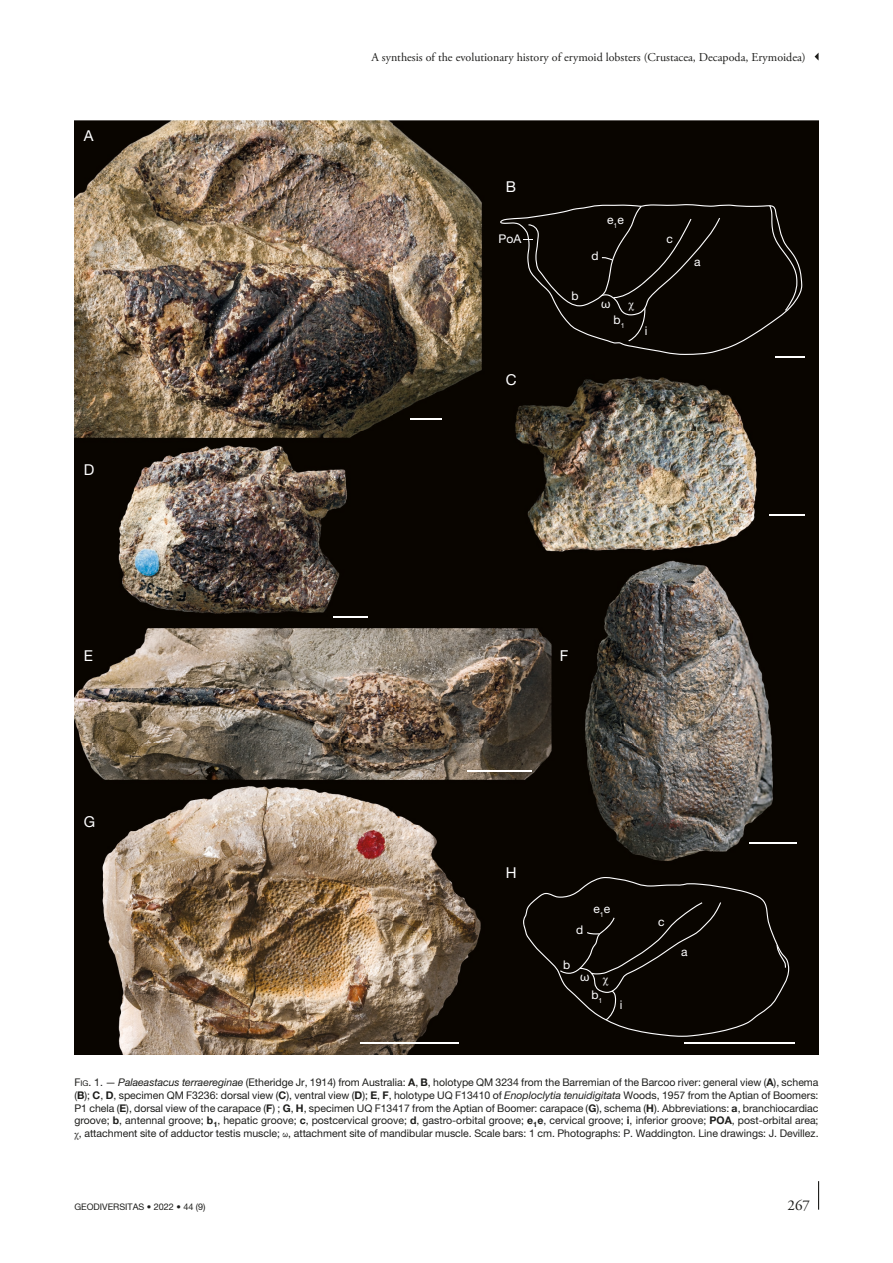
<style>
.page{position:relative;width:893px;height:1263px;background:#fff}
.page>*{position:absolute;margin:0;border:0;box-sizing:border-box;transform-origin:0 0}
.t1{font:15px "Helvetica Neue";color:#fff}
.t2{font:15px "Adobe Garamond Pro";color:#1d1d1b}
.t3{font:12px "Adobe Garamond Pro";color:#1d1d1b}
.t4{font:12px "Helvetica Neue";color:#fff}
.t5{font:12px "Arial";color:#fff}
.t6{font:12px "Times New Roman";color:#fff}
.t7{font:10.5px/12.8px "Helvetica Neue";color:#1d1d1b;text-align:justify}
.t8{font:9px "Helvetica Neue";color:#1d1d1b}
.s1{font-family:"Times New Roman"}
.s2{font-style:inherit}
.s3{font-size:7.8px}
.s4{font-style:italic}
.s5{font-weight:700}
.s6{font-family:"Garamond Premr Pro"}
</style>
<div class="page">
<svg style="left:818px;top:1181px;width:1px;height:29px"></svg>
<svg style="left:815px;top:53px;width:4px;height:8px"></svg>
<img style="left:74px;top:121px;width:745px;height:934px">
<div style="left:500px;top:204px;width:302px;height:151px;background:#090500"></div>
<svg style="left:769px;top:205px;width:28px;height:106px"></svg>
<div style="left:523px;top:877px;width:266px;height:160px;background:#090500"></div>
<hr style="left:410px;top:418px;width:31px;height:1px;background:#fff">
<hr style="left:775px;top:356px;width:29px;height:2px;background:#fff">
<div style="left:523px;top:206px;width:197px;height:135px;background:#090500"></div>
<hr style="left:333px;top:616px;width:35px;height:2px;background:#fff">
<hr style="left:749px;top:842px;width:48px;height:2px;background:#fff">
<hr style="left:467px;top:770px;width:65px;height:2px;background:#fff">
<hr style="left:769px;top:514px;width:35px;height:2px;background:#fff">
<hr style="left:361px;top:1042px;width:98px;height:2px;background:#fff">
<hr style="left:684px;top:1042px;width:110px;height:2px;background:#fff">
<p class="t1" style="left:84px;top:127px;width:11px">A</p>
<p class="t1" style="left:84px;top:461px;width:12px">D</p>
<p class="t3" style="left:371px;top:50px;width:436px">A synthesis of the evolutionary history of erymoid lobsters (Crustacea, Decapoda, Erymoidea)</p>
<p class="t1" style="left:506px;top:178px;width:12px">B</p>
<p class="t4" style="left:498px;top:231px;width:24px">PoA</p>
<p class="t1" style="left:506px;top:371px;width:12px">C</p>
<p class="t4" style="left:572px;top:289px;width:9px">b</p>
<p class="t4" style="left:592px;top:248px;width:9px">d</p>
<p class="t4" style="left:607px;top:213px;width:18px">e<sub>1</sub>e</p>
<p class="t5" style="left:601px;top:295px;width:11px">ω</p>
<p class="t6" style="left:629px;top:296px;width:7px">χ</p>
<p class="t4" style="left:614px;top:313px;width:12px">b<sub>1</sub></p>
<p class="t4" style="left:645px;top:324px;width:4px">i</p>
<p class="t4" style="left:667px;top:231px;width:8px">c</p>
<p class="t4" style="left:694px;top:255px;width:8px">a</p>
<p class="t1" style="left:84px;top:647px;width:11px">E</p>
<p class="t1" style="left:560px;top:647px;width:10px">F</p>
<p class="t1" style="left:84px;top:813px;width:13px">G</p>
<p class="t1" style="left:506px;top:863px;width:12px">H</p>
<p class="t4" style="left:576px;top:922px;width:9px">d</p>
<p class="t4" style="left:563px;top:958px;width:9px">b</p>
<p class="t4" style="left:593px;top:902px;width:18px">e<sub>1</sub>e</p>
<p class="t5" style="left:580px;top:968px;width:30px">ω <span class="s1">χ</span></p>
<p class="t4" style="left:591px;top:988px;width:13px">b<sub>1</sub></p>
<p class="t4" style="left:620px;top:997px;width:4px">i</p>
<p class="t4" style="left:658px;top:914px;width:8px">c</p>
<p class="t4" style="left:681px;top:945px;width:8px">a</p>
<p class="t7" style="left:74px;top:1076px;width:746px"><span class="s2">F</span><span class="s3">ig</span><span class="s2">. 1</span>. — <span class="s4">Palaeastacus terraereginae</span> (Etheridge Jr, 1914) from Australia: <span class="s5">A</span>, <span class="s5">B</span>, holotype QM 3234 from the Barremian of the Barcoo river: general view (<span class="s5">A</span>), schema (<span class="s5">B</span>); <span class="s5">C</span>, <span class="s5">D</span>, specimen QM F3236: dorsal view (<span class="s5">C</span>), ventral view (<span class="s5">D</span>); <span class="s5">E</span>, <span class="s5">F</span>, holotype UQ F13410 of <span class="s4">Enoploclytia tenuidigitata</span> Woods, 1957 from the Aptian of Boomers:<br>P1 chela (<span class="s5">E</span>), dorsal view of the carapace (<span class="s5">F</span>) ; <span class="s5">G</span>, <span class="s5">H</span>, specimen UQ F13417 from the Aptian of Boomer: carapace (<span class="s5">G</span>), schema (<span class="s5">H</span>). Abbreviations: <span class="s5">a</span>, branchiocardiac groove; <span class="s5">b</span>, antennal groove; <span class="s5">b</span><sub>1</sub>, hepatic groove; <span class="s5">c</span>, postcervical groove; <span class="s5">d</span>, gastro-orbital groove; <span class="s5">e</span><sub>1</sub><span class="s5">e</span>, cervical groove; <span class="s5">i</span>, inferior groove; <span class="s5">POA</span>, post-orbital area; <span class="s6">χ</span>, attachment site of adductor testis muscle; <span class="s6">ω</span>, attachment site of mandibular muscle. Scale bars: 1 cm. Photographs: P. Waddington. Line drawings: J. Devillez.</p>
<p class="t8" style="left:74px;top:1201px;width:133px">GEODIVERSITAS • 2022 • 44 (9)</p>
<h1 class="t2" style="left:788px;top:1196px;width:24px">267</h1>
</div>
